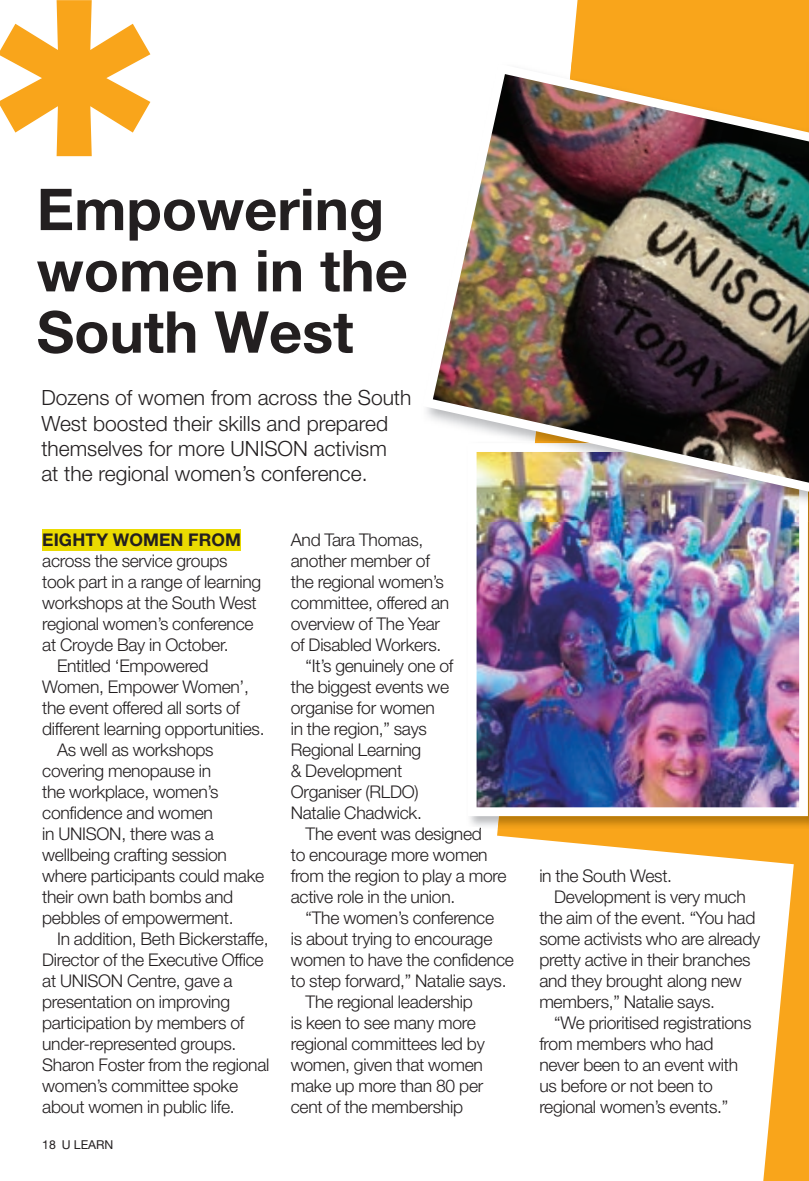
<style>
.page{position:relative;width:809px;height:1181px;background:#fff}
.page>*{position:absolute;margin:0;border:0;box-sizing:border-box;transform-origin:0 0}
.t1{font:700 57.75px/61.2px "Helvetica Neue LT Pro";color:#231f20}
.t2{font:300 21px/25.2px "Helvetica Neue LT Pro";color:#231f20}
.t3{font:300 17.5px "Helvetica Neue LT Pro";letter-spacing:-.015em;color:#231f20}
.t4{font:700 17.5px "Helvetica Neue LT Pro";letter-spacing:.01em;color:#231f20}
.t5{font:12.25px "Helvetica Neue LT Pro";color:#231f20}
</style>
<div class="page">
<svg style="left:497px;top:0;width:312px;height:862px;fill:#f9a51b"></svg>
<svg style="left:763px;top:840px;width:46px;height:341px"></svg>
<div style="left:42px;top:529px;width:199px;height:22px;background:#ebdb01"></div>
<img style="left:497px;top:522px;width:312px;height:307px">
<img style="left:476px;top:522px;width:332px;height:294px">
<img style="left:476px;top:491px;width:332px;height:31px">
<img style="left:426px;top:64px;width:383px;height:427px">
<h1 class="t1" style="left:37px;top:178px;width:372px">Empowering women in the<br>South West</h1>
<p class="t2" style="left:41px;top:385px;width:371px">Dozens of women from across the South West boosted their skills and prepared themselves for more UNISON activism<br>at the regional women’s conference.</p>
<p class="t4" style="left:42px;top:529px;width:200px">EIGHTY WOMEN FROM</p>
<p class="t3" style="left:42px;top:550px;width:187px">across the service groups</p>
<p class="t3" style="left:42px;top:571px;width:221px">took part in a range of learning</p>
<p class="t3" style="left:42px;top:592px;width:216px">workshops at the South West</p>
<p class="t3" style="left:42px;top:613px;width:213px">regional women’s conference</p>
<p class="t3" style="left:42px;top:634px;width:188px">at Croyde Bay in October.</p>
<p class="t3" style="left:57px;top:655px;width:153px">Entitled ‘Empowered</p>
<p class="t3" style="left:42px;top:676px;width:208px">Women, Empower Women’,</p>
<p class="t3" style="left:42px;top:697px;width:199px">the event offered all sorts of</p>
<p class="t3" style="left:42px;top:718px;width:224px">different learning opportunities.</p>
<p class="t3" style="left:57px;top:739px;width:158px">As well as workshops</p>
<p class="t3" style="left:42px;top:760px;width:170px">covering menopause in</p>
<p class="t3" style="left:42px;top:781px;width:178px">the workplace, women’s</p>
<p class="t3" style="left:42px;top:802px;width:172px">confidence and women</p>
<p class="t3" style="left:42px;top:823px;width:173px">in UNISON, there was a</p>
<p class="t3" style="left:42px;top:844px;width:186px">wellbeing crafting session</p>
<p class="t3" style="left:42px;top:865px;width:223px">where participants could make</p>
<p class="t3" style="left:42px;top:886px;width:193px">their own bath bombs and</p>
<p class="t3" style="left:42px;top:907px;width:193px">pebbles of empowerment.</p>
<p class="t3" style="left:57px;top:928px;width:213px">In addition, Beth Bickerstaffe,</p>
<p class="t3" style="left:42px;top:949px;width:223px">Director of the Executive Office</p>
<p class="t3" style="left:42px;top:970px;width:192px">at UNISON Centre, gave a</p>
<p class="t3" style="left:42px;top:991px;width:189px">presentation on improving</p>
<p class="t3" style="left:42px;top:1012px;width:204px">participation by members of</p>
<p class="t3" style="left:42px;top:1033px;width:196px">under-represented groups.</p>
<p class="t3" style="left:42px;top:1054px;width:229px">Sharon Foster from the regional</p>
<p class="t3" style="left:42px;top:1075px;width:197px">women’s committee spoke</p>
<p class="t3" style="left:42px;top:1096px;width:194px">about women in public life.</p>
<p class="t5" style="left:42px;top:1137px;width:73px">18 U LEARN</p>
<p class="t3" style="left:291px;top:529px;width:134px">And Tara Thomas,</p>
<p class="t3" style="left:291px;top:550px;width:141px">another member of</p>
<p class="t3" style="left:291px;top:571px;width:155px">the regional women’s</p>
<p class="t3" style="left:291px;top:592px;width:160px">committee, offered an</p>
<p class="t3" style="left:291px;top:613px;width:151px">overview of The Year</p>
<p class="t3" style="left:291px;top:634px;width:152px">of Disabled Workers.</p>
<p class="t3" style="left:305px;top:655px;width:149px">“It’s genuinely one of</p>
<p class="t3" style="left:291px;top:676px;width:160px">the biggest events we</p>
<p class="t3" style="left:291px;top:697px;width:146px">organise for women</p>
<p class="t3" style="left:291px;top:718px;width:138px">in the region,” says</p>
<p class="t3" style="left:291px;top:739px;width:132px">Regional Learning</p>
<p class="t3" style="left:291px;top:760px;width:113px">&amp; Development</p>
<p class="t3" style="left:291px;top:781px;width:129px">Organiser (RLDO)</p>
<p class="t3" style="left:291px;top:802px;width:133px">Natalie Chadwick.</p>
<p class="t3" style="left:305px;top:823px;width:178px">The event was designed</p>
<p class="t3" style="left:291px;top:844px;width:198px">to encourage more women</p>
<p class="t3" style="left:291px;top:865px;width:217px">from the region to play a more</p>
<p class="t3" style="left:291px;top:886px;width:166px">active role in the union.</p>
<p class="t3" style="left:305px;top:907px;width:190px">“The women’s conference</p>
<p class="t3" style="left:291px;top:928px;width:203px">is about trying to encourage</p>
<p class="t3" style="left:291px;top:949px;width:225px">women to have the confidence</p>
<p class="t3" style="left:291px;top:970px;width:217px">to step forward,” Natalie says.</p>
<p class="t3" style="left:305px;top:991px;width:169px">The regional leadership</p>
<p class="t3" style="left:291px;top:1012px;width:187px">is keen to see many more</p>
<p class="t3" style="left:291px;top:1033px;width:195px">regional committees led by</p>
<p class="t3" style="left:291px;top:1054px;width:194px">women, given that women</p>
<p class="t3" style="left:291px;top:1075px;width:194px">make up more than 80 per</p>
<p class="t3" style="left:291px;top:1096px;width:174px">cent of the membership</p>
<p class="t3" style="left:539px;top:865px;width:134px">in the South West.</p>
<p class="t3" style="left:554px;top:886px;width:193px">Development is very much</p>
<p class="t3" style="left:539px;top:907px;width:218px">the aim of the event. “You had</p>
<p class="t3" style="left:539px;top:928px;width:222px">some activists who are already</p>
<p class="t3" style="left:539px;top:949px;width:213px">pretty active in their branches</p>
<p class="t3" style="left:539px;top:970px;width:204px">and they brought along new</p>
<p class="t3" style="left:539px;top:991px;width:177px">members,” Natalie says.</p>
<p class="t3" style="left:554px;top:1012px;width:199px">“We prioritised registrations</p>
<p class="t3" style="left:539px;top:1033px;width:176px">from members who had</p>
<p class="t3" style="left:539px;top:1054px;width:200px">never been to an event with</p>
<p class="t3" style="left:539px;top:1075px;width:175px">us before or not been to</p>
<p class="t3" style="left:539px;top:1096px;width:190px">regional women’s events.”</p>
</div>
